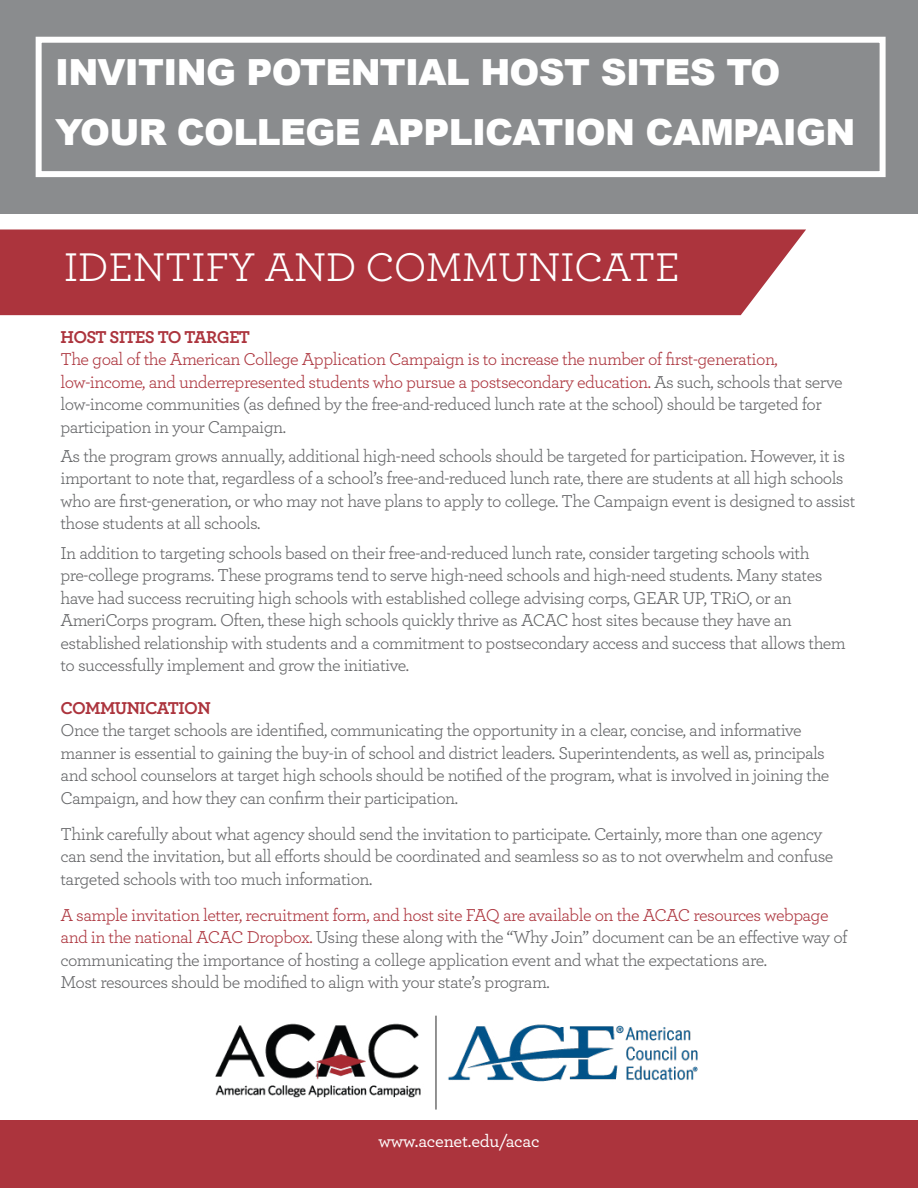
<style>
.page{position:relative;width:918px;height:1188px;background:#fff}
.page>*{position:absolute;margin:0;border:0;box-sizing:border-box;transform-origin:0 0}
.t1{font:42px "Archer";letter-spacing:-.01em;color:#fff}
.t2{font:900 36px/60px "Arial";letter-spacing:-.02em;color:#fff}
.t3{font:18px/22.5px "Archer";letter-spacing:-.03em;color:#636466}
.t4{font:18px/22.5px "Archer";letter-spacing:-.03em;color:#ac343d}
.t5{font:700 18px "Archer";letter-spacing:-.03em;color:#ac343d}
.t6{font:500 18px "Archer";letter-spacing:-.015em;color:#fff}
.s1{color:#636466}
.s2{color:#ac343d}
</style>
<div class="page">
<div style="left:0;top:0;width:918px;height:214px;background:#8a8c8e"></div>
<div style="left:36px;top:37px;width:850px;height:140px;border:6px solid #fff"></div>
<div style="left:0;top:1120px;width:918px;height:68px;background:#ac343d"></div>
<img style="left:215px;top:1015px;width:483px;height:95px">
<div style="left:0;top:229px;width:806px;height:86px;background:#ac343d"></div>
<h2 class="t2" style="left:55px;top:41px;width:802px">INVITING POTENTIAL HOST SITES TO<br>YOUR COLLEGE APPLICATION CAMPAIGN</h2>
<h1 class="t1" style="left:64px;top:238px;width:618px">IDENTIFY AND COMMUNICATE</h1>
<p class="t5" style="left:60px;top:323px;width:191px">HOST SITES TO TARGET</p>
<p class="t4" style="left:60px;top:347px;width:784px">The goal of the American College Application Campaign is to increase the number of first-generation, low-income, and underrepresented students who pursue a postsecondary education. <span class="s1">As such, schools that serve low-income communities (as defined by the free-and-reduced lunch rate at the school) should be targeted for participation in your Campaign.</span></p>
<p class="t3" style="left:60px;top:444px;width:796px">As the program grows annually, additional high-need schools should be targeted for participation. However, it is important to note that, regardless of a school’s free-and-reduced lunch rate, there are students at all high schools who are first-generation, or who may not have plans to apply to college. The Campaign event is designed to assist those students at all schools.</p>
<p class="t3" style="left:60px;top:541px;width:787px">In addition to targeting schools based on their free-and-reduced lunch rate, consider targeting schools with pre-college programs. These programs tend to serve high-need schools and high-need students. Many states have had success recruiting high schools with established college advising corps, GEAR UP, TRiO, or an AmeriCorps program. Often, these high schools quickly thrive as ACAC host sites because they have an established relationship with students and a commitment to postsecondary access and success that allows them to successfully implement and grow the initiative.</p>
<p class="t5" style="left:60px;top:694px;width:152px">COMMUNICATION</p>
<p class="t3" style="left:60px;top:718px;width:771px">Once the target schools are identified, communicating the opportunity in a clear, concise, and informative manner is essential to gaining the buy-in of school and district leaders. Superintendents, as well as, principals and school counselors at target high schools should be notified of the program, what is involved in joining the Campaign, and how they can confirm their participation.</p>
<p class="t3" style="left:60px;top:822px;width:775px">Think carefully about what agency should send the invitation to participate. Certainly, more than one agency can send the invitation, but all efforts should be coordinated and seamless so as to not overwhelm and confuse targeted schools with too much information.</p>
<p class="t3" style="left:60px;top:903px;width:789px"><span class="s2">A sample invitation letter, recruitment form, and host site FAQ are available on the ACAC resources webpage and in the national ACAC Dropbox.</span> Using these along with the “Why Join” document can be an effective way of communicating the importance of hosting a college application event and what the expectations are.<br>Most resources should be modified to align with your state’s program.</p>
<p class="t6" style="left:378px;top:1128px;width:163px">www.acenet.edu/acac</p>
</div>
